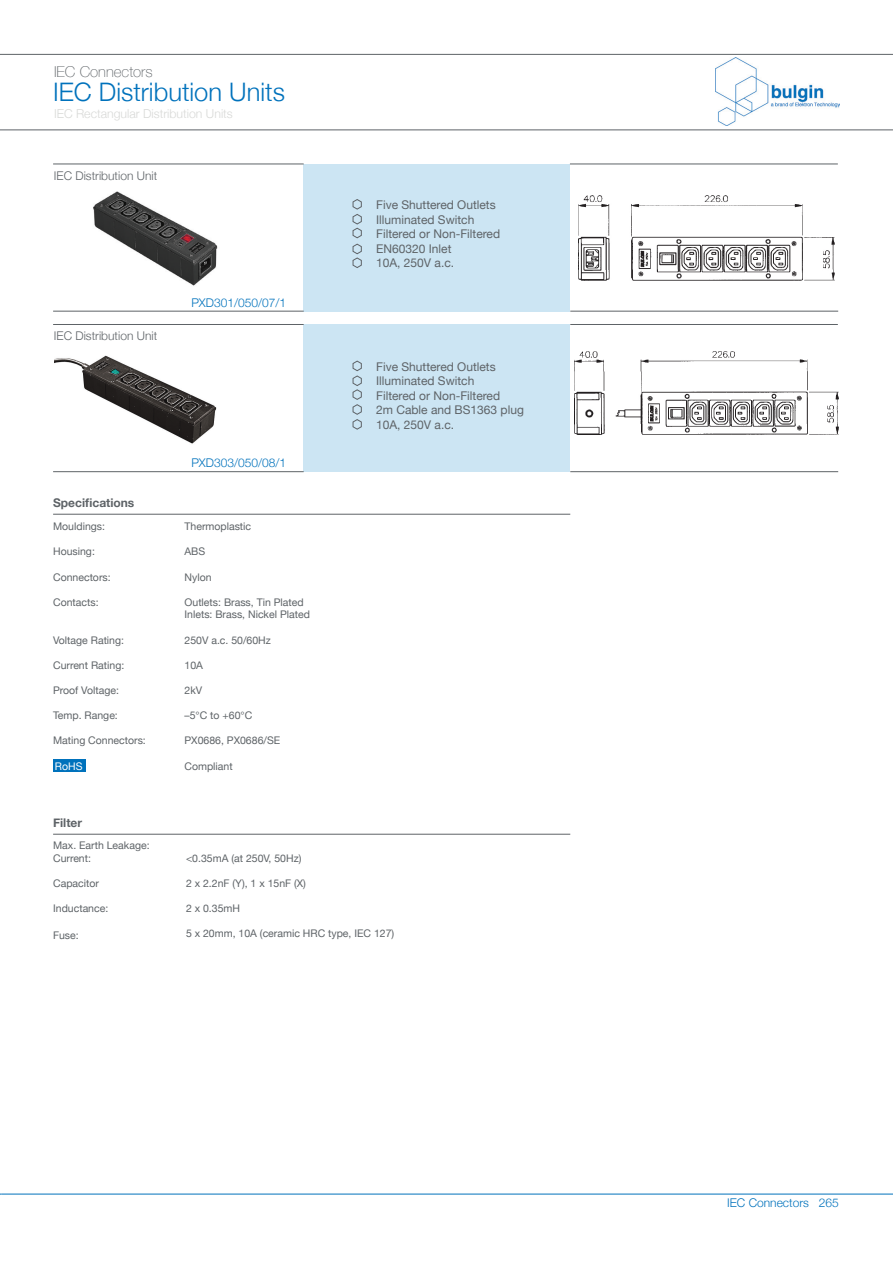
<style>
.page{position:relative;width:893px;height:1263px;background:#fff}
.page>*{position:absolute;margin:0;border:0;box-sizing:border-box;transform-origin:0 0}
.t1{font:300 25.5px "Helvetica Neue";color:#0072bc}
.t2{font:100 15px "Helvetica Neue";color:#5e6367}
.t3{font:300 12.3px "Helvetica Neue";color:#d8d9d7}
.t4{font:12px/14.4px "Helvetica Neue";color:#5e6367}
.t5{font:300 12px "Helvetica Neue";color:#0072bc}
.t6{font:300 12px "Helvetica Neue";color:#5e6367}
.t7{font:700 12px "Helvetica Neue";color:#5e6367}
.t8{font:10.5px/12.6px "Helvetica Neue";color:#5e6367}
.t9{font:10.5px "Helvetica Neue";color:#fff}
</style>
<div class="page">
<img style="left:715px;top:57px;width:124px;height:69px">
<img style="left:54px;top:355px;width:163px;height:89px">
<img style="left:59px;top:191px;width:191px;height:120px">
<hr style="left:0;top:54px;width:893px;height:1px;background:#5e6367">
<hr style="left:0;top:129px;width:893px;height:1px;background:#5e6367">
<div style="left:304px;top:164px;width:266px;height:147px;background:#cce5f3"></div>
<div style="left:304px;top:324px;width:266px;height:148px;background:#cce5f3"></div>
<hr style="left:570px;top:324px;width:268px;height:1px;background:#5e6367">
<hr style="left:53px;top:311px;width:251px;height:1px;background:#5e6367">
<hr style="left:53px;top:164px;width:251px;height:1px;background:#5e6367">
<hr style="left:53px;top:471px;width:251px;height:1px;background:#5e6367">
<hr style="left:53px;top:514px;width:517px;height:1px;background:#5e6367">
<hr style="left:53px;top:834px;width:517px;height:1px;background:#5e6367">
<hr style="left:570px;top:311px;width:268px;height:1px;background:#5e6367">
<hr style="left:570px;top:164px;width:268px;height:1px;background:#5e6367">
<hr style="left:570px;top:471px;width:268px;height:1px;background:#5e6367">
<hr style="left:53px;top:324px;width:251px;height:1px;background:#5e6367">
<svg style="left:352px;top:199px;width:10px;height:69px"></svg>
<svg style="left:352px;top:360px;width:10px;height:70px"></svg>
<div style="left:53px;top:759px;width:32px;height:13px;background:#0072bc"></div>
<img style="left:578px;top:195px;width:257px;height:86px">
<img style="left:574px;top:351px;width:265px;height:83px">
<hr style="left:1px;top:1194px;width:892px;height:1px;background:#0072bc">
<h2 class="t2" style="left:54px;top:63px;width:100px">IEC Connectors</h2>
<h1 class="t1" style="left:53px;top:83px;width:233px">IEC Distribution Units</h1>
<p class="t3" style="left:54px;top:109px;width:180px">IEC Rectangular Distribution Units</p>
<p class="t6" style="left:54px;top:171px;width:105px">IEC Distribution Unit</p>
<p class="t6" style="left:54px;top:331px;width:105px">IEC Distribution Unit</p>
<p class="t7" style="left:53px;top:494px;width:83px">Specifications</p>
<p class="t8" style="left:53px;top:521px;width:53px">Mouldings:</p>
<p class="t8" style="left:53px;top:546px;width:43px">Housing:</p>
<p class="t8" style="left:53px;top:572px;width:59px">Connectors:</p>
<p class="t8" style="left:53px;top:597px;width:47px">Contacts:</p>
<p class="t8" style="left:53px;top:635px;width:72px">Voltage Rating:</p>
<p class="t8" style="left:53px;top:660px;width:73px">Current Rating:</p>
<p class="t8" style="left:53px;top:685px;width:67px">Proof Voltage:</p>
<p class="t8" style="left:53px;top:710px;width:66px">Temp. Range:</p>
<p class="t8" style="left:53px;top:735px;width:94px">Mating Connectors:</p>
<p class="t9" style="left:55px;top:762px;width:29px">RoHS</p>
<p class="t7" style="left:53px;top:819px;width:31px">Filter</p>
<p class="t8" style="left:53px;top:840px;width:98px">Max. Earth Leakage:<br>Current:</p>
<p class="t8" style="left:53px;top:878px;width:47px">Capacitor</p>
<p class="t8" style="left:53px;top:903px;width:57px">Inductance:</p>
<p class="t8" style="left:53px;top:930px;width:27px">Fuse:</p>
<p class="t5" style="left:191px;top:298px;width:96px">PXD301/050/07/1</p>
<p class="t5" style="left:191px;top:459px;width:96px">PXD303/050/08/1</p>
<p class="t8" style="left:185px;top:521px;width:68px">Thermoplastic</p>
<p class="t8" style="left:185px;top:546px;width:22px">ABS</p>
<p class="t8" style="left:185px;top:572px;width:29px">Nylon</p>
<p class="t8" style="left:185px;top:597px;width:127px">Outlets: Brass, Tin Plated<br>Inlets: Brass, Nickel Plated</p>
<p class="t8" style="left:185px;top:635px;width:88px">250V a.c. 50/60Hz</p>
<p class="t8" style="left:185px;top:660px;width:20px">10A</p>
<p class="t8" style="left:185px;top:685px;width:19px">2kV</p>
<p class="t8" style="left:185px;top:710px;width:69px">–5°C to +60°C</p>
<p class="t8" style="left:185px;top:735px;width:97px">PX0686, PX0686/SE</p>
<p class="t8" style="left:185px;top:761px;width:50px">Compliant</p>
<p class="t4" style="left:376px;top:199px;width:126px">Five Shuttered Outlets<br>Illuminated Switch<br>Filtered or Non-Filtered<br>EN60320 Inlet<br>10A, 250V a.c.</p>
<p class="t4" style="left:376px;top:361px;width:149px">Five Shuttered Outlets<br>Illuminated Switch<br>Filtered or Non-Filtered<br>2m Cable and BS1363 plug<br>10A, 250V a.c.</p>
<p class="t8" style="left:186px;top:853px;width:117px">&lt;0.35mA (at 250V, 50Hz)</p>
<p class="t8" style="left:186px;top:878px;width:122px">2 x 2.2nF (Y), 1 x 15nF (X)</p>
<p class="t8" style="left:186px;top:903px;width:56px">2 x 0.35mH</p>
<p class="t8" style="left:186px;top:928px;width:210px">5 x 20mm, 10A (ceramic HRC type, IEC 127)</p>
<p class="t5" style="left:727px;top:1198px;width:113px">IEC Connectors 265</p>
</div>
